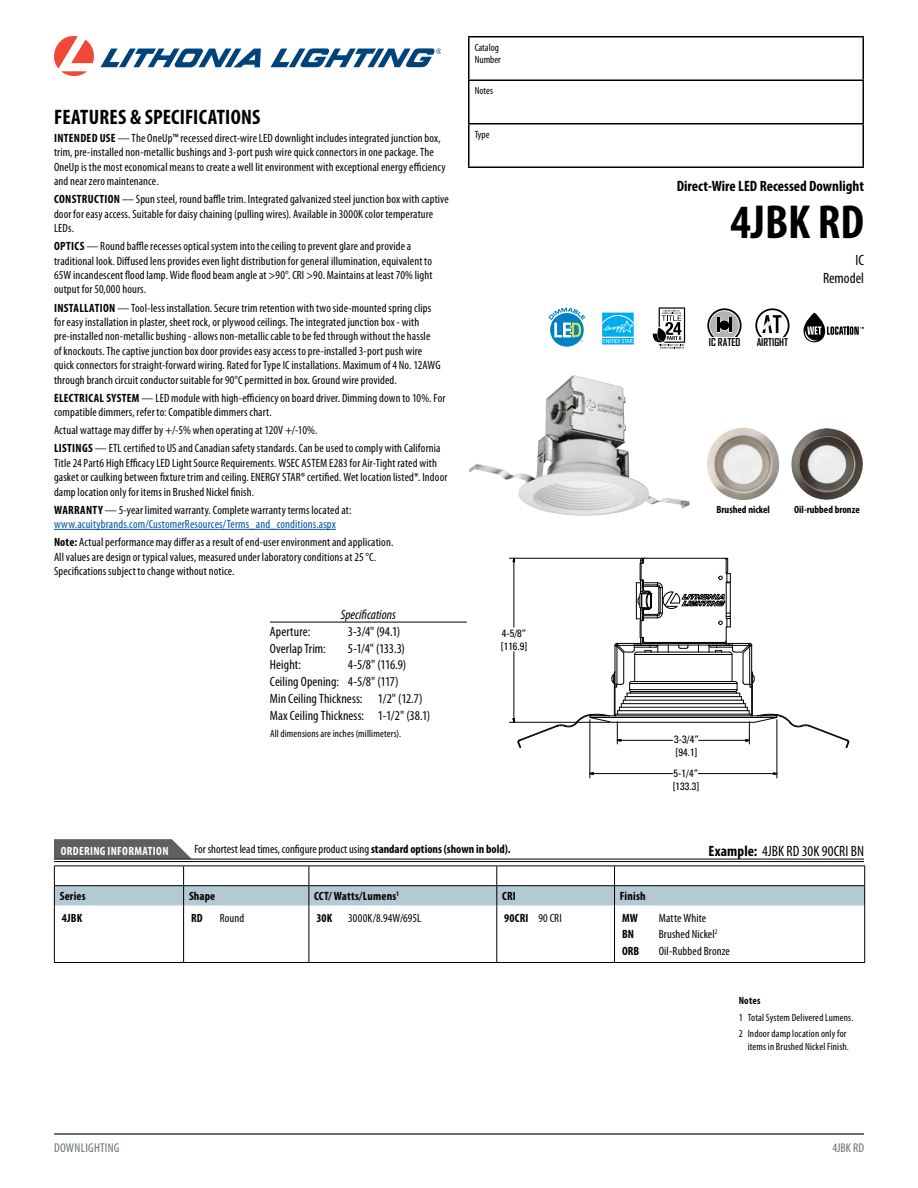
<style>
.page{position:relative;width:918px;height:1188px;background:#fff}
.page>*{position:absolute;margin:0;border:0;box-sizing:border-box;transform-origin:0 0}
.t1{font:700 condensed 48px "Myriad Pro";color:#000}
.t2{font:700 condensed 21px "Myriad Pro";letter-spacing:.01em;color:#000}
.t3{font:condensed 15px/18px "Myriad Pro";color:#000;text-align:right}
.t4{font:700 condensed 15px "Myriad Pro";color:#000}
.t5{font:condensed 13.5px/16.8px "Myriad Pro";letter-spacing:.005em;color:#000}
.t6{font:italic condensed 13.5px "Myriad Pro";letter-spacing:.005em;color:#000}
.t7{font:condensed 12.75px "Myriad Pro";letter-spacing:.02em;color:#667178}
.t8{font:condensed 12px/14.4px "Myriad Pro";letter-spacing:.01em;color:#000}
.t9{font:condensed 12px/14.4px "Myriad Pro";letter-spacing:.01em;color:#0054a4}
.t10{font:700 condensed 12px "Myriad Pro";letter-spacing:.015em;color:#000}
.t11{font:700 condensed 12px "Myriad Pro";letter-spacing:.025em;color:#fff}
.t12{font:condensed 10.5px/12.6px "Myriad Pro";letter-spacing:.015em;color:#000}
.t13{font:700 condensed 10.5px "Myriad Pro";color:#000}
.t14{font:condensed 10.35px/12.5px "Univers";color:#000}
.t15{font:700 10.35px "Agency FB";color:#000}
.t16{font:700 10.2px "Agency FB";color:#000}
.s1{font-weight:700}
.s2{font-weight:700;color:#000}
.s3{color:#000}
.s4{font-weight:400}
</style>
<div class="page">
<hr style="left:270px;top:622px;width:197px;height:1px;background:#000">
<hr style="left:54px;top:529px;width:282px;height:1px;background:#0054a4">
<svg style="left:54px;top:36px;width:207px;height:40px"></svg>
<svg style="left:271px;top:48px;width:170px;height:19px"></svg>
<hr style="left:468px;top:36px;width:396px;height:2px;background:#000">
<hr style="left:468px;top:38px;width:2px;height:42px;background:#000">
<hr style="left:862px;top:38px;width:2px;height:42px;background:#000">
<hr style="left:468px;top:80px;width:396px;height:1px;background:#000">
<hr style="left:468px;top:81px;width:2px;height:42px;background:#000">
<hr style="left:862px;top:81px;width:2px;height:42px;background:#000">
<hr style="left:468px;top:123px;width:396px;height:1px;background:#000">
<hr style="left:468px;top:124px;width:2px;height:42px;background:#000">
<hr style="left:862px;top:124px;width:2px;height:42px;background:#000">
<hr style="left:468px;top:166px;width:396px;height:2px;background:#000">
<hr style="left:54px;top:1133px;width:810px;height:2px;background:#000">
<hr style="left:509px;top:722px;width:101px;height:1px;background:#000">
<hr style="left:509px;top:558px;width:134px;height:1px;background:#000">
<svg style="left:513px;top:557px;width:337px;height:191px"></svg>
<hr style="left:593px;top:773px;width:80px;height:1px;background:#000">
<hr style="left:698px;top:773px;width:75px;height:1px;background:#000">
<hr style="left:590px;top:720px;width:1px;height:58px;background:#000">
<hr style="left:777px;top:720px;width:1px;height:58px;background:#000">
<hr style="left:54px;top:905px;width:1px;height:57px;background:#000">
<hr style="left:183px;top:905px;width:1px;height:57px;background:#000">
<hr style="left:184px;top:962px;width:125px;height:1px;background:#000">
<hr style="left:309px;top:962px;width:188px;height:1px;background:#000">
<hr style="left:497px;top:962px;width:118px;height:1px;background:#000">
<hr style="left:309px;top:905px;width:1px;height:57px;background:#000">
<hr style="left:496px;top:905px;width:1px;height:57px;background:#000">
<hr style="left:614px;top:905px;width:1px;height:57px;background:#000">
<hr style="left:864px;top:905px;width:1px;height:57px;background:#000">
<hr style="left:54px;top:962px;width:130px;height:1px;background:#000">
<hr style="left:615px;top:962px;width:250px;height:1px;background:#000">
<svg style="left:54px;top:839px;width:811px;height:66px"></svg>
<hr style="left:54px;top:859px;width:810px;height:3px;background:#fff">
<hr style="left:54px;top:859px;width:810px;height:1px;background:#000">
<hr style="left:54px;top:861px;width:810px;height:1px;background:#000">
<img style="left:469px;top:375px;width:221px;height:141px">
<img style="left:707px;top:428px;width:72px;height:72px">
<div style="left:601px;top:311px;width:33px;height:26px;background:#98def8"></div>
<svg style="left:601px;top:313px;width:33px;height:32px"></svg>
<svg style="left:550px;top:313px;width:34px;height:34px"></svg>
<svg style="left:548px;top:308px;width:38px;height:34px"></svg>
<svg style="left:804px;top:313px;width:60px;height:29px"></svg>
<svg style="left:707px;top:308px;width:35px;height:29px"></svg>
<svg style="left:755px;top:308px;width:35px;height:29px"></svg>
<svg style="left:653px;top:307px;width:32px;height:42px"></svg>
<img style="left:791px;top:428px;width:72px;height:72px">
<h2 class="t2" style="left:54px;top:105px;width:208px">FEATURES &amp; SPECIFICATIONS</h2>
<p class="t8" style="left:54px;top:131px;width:393px"><span class="s1">INTENDED USE</span> — The OneUp™ recessed direct-wire LED downlight includes integrated junction box, trim, pre-installed non-metallic bushings and 3-port push wire quick connectors in one package. The OneUp is the most economical means to create a well lit environment with exceptional energy efficiency and near zero maintenance.</p>
<p class="t8" style="left:54px;top:192px;width:396px"><span class="s1">CONSTRUCTION</span> — Spun steel, round baffle trim. Integrated galvanized steel junction box with captive door for easy access. Suitable for daisy chaining (pulling wires). Available in 3000K color temperature<br>LEDs.</p>
<p class="t8" style="left:54px;top:239px;width:380px"><span class="s1">OPTICS</span> — Round baffle recesses optical system into the ceiling to prevent glare and provide a traditional look. Diffused lens provides even light distribution for general illumination, equivalent to 65W incandescent flood lamp. Wide flood beam angle at &gt;90°. CRI &gt;90. Maintains at least 70% light output for 50,000 hours.</p>
<p class="t8" style="left:54px;top:301px;width:388px"><span class="s1">INSTALLATION</span> — Tool-less installation. Secure trim retention with two side-mounted spring clips for easy installation in plaster, sheet rock, or plywood ceilings. The integrated junction box - with pre-installed non-metallic bushing - allows non-metallic cable to be fed through without the hassle of knockouts. The captive junction box door provides easy access to pre-installed 3-port push wire quick connectors for straight-forward wiring. Rated for Type IC installations. Maximum of 4 No. 12AWG through branch circuit conductor suitable for 90°C permitted in box. Ground wire provided.</p>
<p class="t8" style="left:54px;top:391px;width:393px"><span class="s1">ELECTRICAL SYSTEM</span> — LED module with high-efficiency on board driver. Dimming down to 10%. For compatible dimmers, refer to: Compatible dimmers chart.</p>
<p class="t8" style="left:54px;top:421px;width:388px;line-height:18.1px">Actual wattage may differ by +/-5% when operating at 120V +/-10%.<br><span class="s1">LISTINGS</span> — ETL certified to US and Canadian safety standards. Can be used to comply with California</p>
<p class="t8" style="left:54px;top:456px;width:395px">Title 24 Part6 High Efficacy LED Light Source Requirements. WSEC ASTEM E283 for Air-Tight rated with gasket or caulking between fixture trim and ceiling. ENERGY STAR® certified. Wet location listed*. Indoor damp location only for items in Brushed Nickel finish.</p>
<p class="t9" style="left:54px;top:503px;width:299px"><span class="s2">WARRANTY</span> <span class="s3">— 5-year limited warranty. Complete warranty terms located at: </span>www.acuitybrands.com/CustomerResources/Terms_and_conditions.aspx</p>
<p class="t8" style="left:54px;top:535px;width:341px"><span class="s1">Note:</span> Actual performance may differ as a result of end-user environment and application.<br>All values are design or typical values, measured under laboratory conditions at 25 °C.<br>Specifications subject to change without notice.</p>
<p class="t6" style="left:341px;top:607px;width:57px">Specifications</p>
<p class="t5" style="left:270px;top:623px;width:42px">Aperture:</p>
<p class="t5" style="left:348px;top:623px;width:54px">3-3/4" (94.1)</p>
<p class="t5" style="left:270px;top:640px;width:57px">Overlap Trim:</p>
<p class="t5" style="left:348px;top:640px;width:58px">5-1/4" (133.3)</p>
<p class="t5" style="left:270px;top:657px;width:33px">Height:</p>
<p class="t5" style="left:270px;top:657px;width:162px;text-indent:78px">4-5/8" (116.9)<br>Ceiling Opening: 4-5/8" (117)<br>Min Ceiling Thickness: 1/2" (12.7)<br>Max Ceiling Thickness: 1-1/2" (38.1)</p>
<p class="t12" style="left:270px;top:728px;width:133px">All dimensions are inches (millimeters).</p>
<p class="t12" style="left:475px;top:41px;width:28px">Catalog<br>Number</p>
<p class="t12" style="left:475px;top:85px;width:20px">Notes</p>
<p class="t12" style="left:475px;top:128px;width:16px">Type</p>
<p class="t14" style="left:501px;top:627px;width:28px">4-5/8” [116.9]</p>
<p class="t4" style="left:677px;top:178px;width:189px">Direct-Wire LED Recessed Downlight</p>
<h1 class="t1" style="left:730px;top:195px;width:135px">4JBK RD</h1>
<p class="t3" style="left:823px;top:251px;width:42px">IC<br>Remodel</p>
<p class="t15" style="left:709px;top:336px;width:33px">IC RATED</p>
<p class="t16" style="left:757px;top:336px;width:33px">AIRTIGHT</p>
<p class="t13" style="left:716px;top:504px;width:55px">Brushed nickel</p>
<p class="t13" style="left:794px;top:504px;width:67px">Oil-rubbed bronze</p>
<p class="t14" style="left:674px;top:733px;width:26px">3-3/4” [94.1]</p>
<p class="t14" style="left:673px;top:767px;width:28px">5-1/4” [133.3]</p>
<p class="t11" style="left:61px;top:844px;width:109px">ORDERING INFORMATION</p>
<p class="t8" style="left:194px;top:843px;width:318px">For shortest lead times, configure product using <span class="s1">standard options (shown in bold).</span></p>
<p class="t3" style="left:709px;top:842px;width:157px"><span class="s1">Example:</span> 4JBK RD 30K 90CRI BN</p>
<p class="t10" style="left:60px;top:889px;width:27px">Series</p>
<p class="t10" style="left:189px;top:889px;width:28px">Shape</p>
<p class="t10" style="left:314px;top:889px;width:86px">CCT/ Watts/Lumens<sup>1</sup></p>
<p class="t10" style="left:502px;top:889px;width:15px">CRI</p>
<p class="t10" style="left:620px;top:889px;width:27px">Finish</p>
<p class="t10" style="left:62px;top:911px;width:22px">4JBK</p>
<p class="t10" style="left:191px;top:911px;width:13px">RD</p>
<p class="t8" style="left:220px;top:911px;width:26px">Round</p>
<p class="t10" style="left:316px;top:911px;width:17px">30K</p>
<p class="t8" style="left:348px;top:911px;width:75px">3000K/8.94W/695L</p>
<p class="t10" style="left:504px;top:911px;width:59px">90CRI <span class="s4">90 CRI</span></p>
<p class="t10" style="left:622px;top:911px;width:17px">MW</p>
<p class="t8" style="left:659px;top:911px;width:49px">Matte White</p>
<p class="t10" style="left:622px;top:928px;width:14px">BN</p>
<p class="t8" style="left:659px;top:928px;width:60px">Brushed Nickel<sup>2</sup></p>
<p class="t10" style="left:622px;top:944px;width:19px">ORB</p>
<p class="t8" style="left:659px;top:944px;width:73px">Oil-Rubbed Bronze</p>
<p class="t13" style="left:739px;top:995px;width:23px">Notes</p>
<p class="t12" style="left:739px;top:1009px;width:116px;line-height:16.4px">1 Total System Delivered Lumens.<br>2 Indoor damp location only for</p>
<p class="t12" style="left:748px;top:1040px;width:103px">items in Brushed Nickel Finish.</p>
<p class="t7" style="left:54px;top:1141px;width:67px">DOWNLIGHTING</p>
<p class="t7" style="left:832px;top:1141px;width:33px">4JBK RD</p>
</div>
